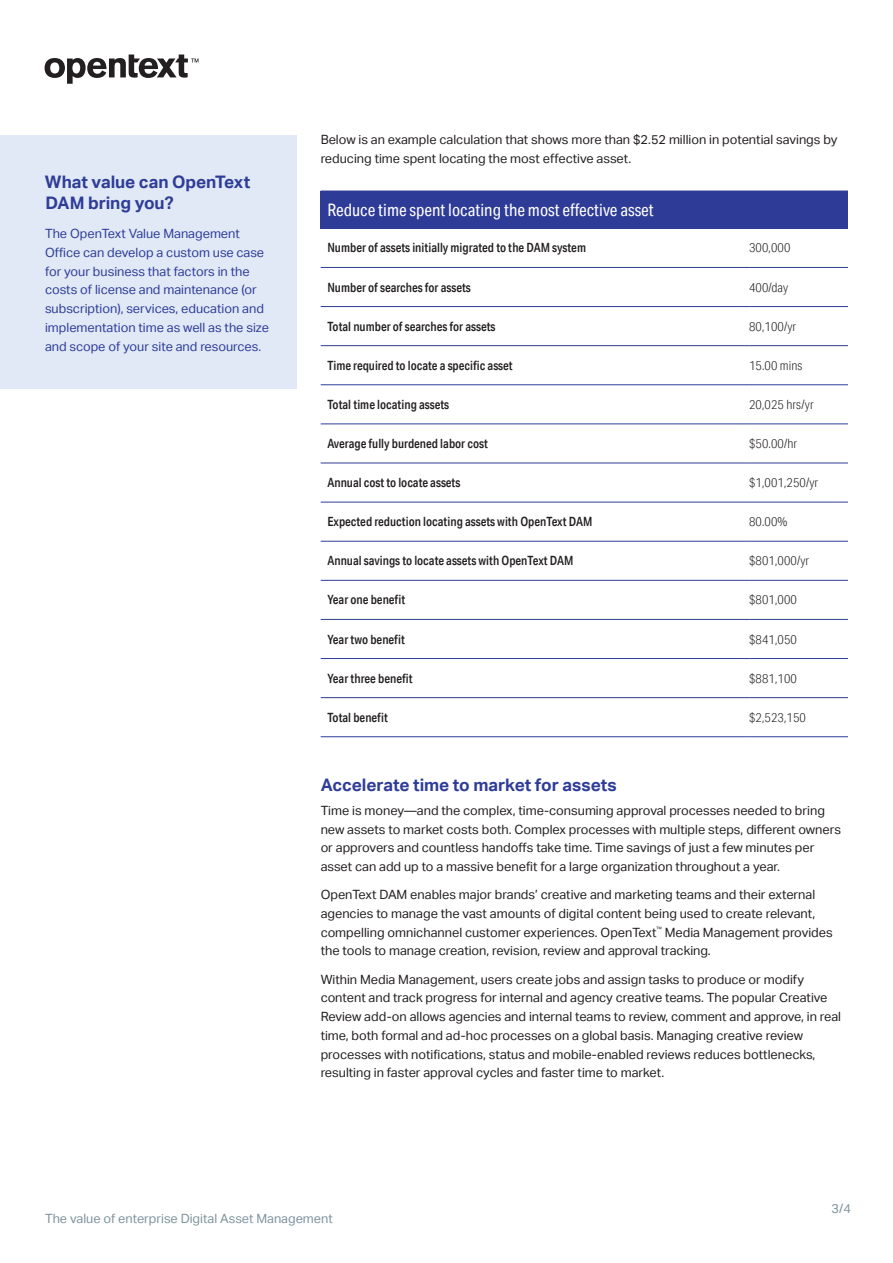
<style>
.page{position:relative;width:893px;height:1263px;background:#fff}
.page>*{position:absolute;margin:0;border:0;box-sizing:border-box;transform-origin:0 0}
.Sidebar_quote{font:700 17.25px/20.7px "Aktiv Grotesk";letter-spacing:-.005em;color:#2e3c98}
.Table_H1{font:17.25px "Aktiv Grotesk Cd";color:#fff}
.Body{font:12.75px/18.8px "Aktiv Grotesk";color:#231f20}
.Table_H2{font:500 12.75px "Aktiv Grotesk Cd";color:#231f20}
.Body-2{font:12.75px/18.8px "Aktiv Grotesk";color:#2e3c98}
.Table_Body{font:300 12.75px "Aktiv Grotesk Cd";letter-spacing:.01em;color:#231f20}
.t1{font:12.75px "Aktiv Grotesk";color:#7f929f}
.Body-3{font:6px "Aktiv Grotesk";color:#231f20}
</style>
<div class="page">
<svg style="left:45px;top:55px;width:153px;height:29px"></svg>
<div style="left:321px;top:191px;width:527px;height:37px;background:#2e3c98"></div>
<hr style="left:321px;top:228px;width:428px;height:1px;background:#2e3c98">
<hr style="left:749px;top:228px;width:99px;height:1px;background:#2e3c98">
<hr style="left:321px;top:267px;width:428px;height:1px;background:#2e3c98">
<hr style="left:749px;top:267px;width:99px;height:1px;background:#2e3c98">
<hr style="left:321px;top:306px;width:428px;height:1px;background:#2e3c98">
<hr style="left:749px;top:306px;width:99px;height:1px;background:#2e3c98">
<hr style="left:321px;top:345px;width:428px;height:1px;background:#2e3c98">
<hr style="left:749px;top:345px;width:99px;height:1px;background:#2e3c98">
<hr style="left:321px;top:384px;width:428px;height:1px;background:#2e3c98">
<hr style="left:749px;top:384px;width:99px;height:1px;background:#2e3c98">
<hr style="left:321px;top:424px;width:428px;height:1px;background:#2e3c98">
<hr style="left:749px;top:424px;width:99px;height:1px;background:#2e3c98">
<hr style="left:321px;top:463px;width:428px;height:1px;background:#2e3c98">
<hr style="left:749px;top:463px;width:99px;height:1px;background:#2e3c98">
<hr style="left:321px;top:502px;width:428px;height:1px;background:#2e3c98">
<hr style="left:749px;top:502px;width:99px;height:1px;background:#2e3c98">
<hr style="left:321px;top:541px;width:428px;height:1px;background:#2e3c98">
<hr style="left:749px;top:541px;width:99px;height:1px;background:#2e3c98">
<hr style="left:321px;top:580px;width:428px;height:1px;background:#2e3c98">
<hr style="left:749px;top:580px;width:99px;height:1px;background:#2e3c98">
<hr style="left:321px;top:619px;width:428px;height:1px;background:#2e3c98">
<hr style="left:749px;top:619px;width:99px;height:1px;background:#2e3c98">
<hr style="left:321px;top:658px;width:428px;height:1px;background:#2e3c98">
<hr style="left:749px;top:658px;width:99px;height:1px;background:#2e3c98">
<hr style="left:321px;top:697px;width:428px;height:1px;background:#2e3c98">
<hr style="left:749px;top:697px;width:99px;height:1px;background:#2e3c98">
<hr style="left:321px;top:736px;width:428px;height:1px;background:#2e3c98">
<hr style="left:749px;top:736px;width:99px;height:1px;background:#2e3c98">
<div style="left:0;top:135px;width:297px;height:253px;background:#e1e9f6"></div>
<p class="Sidebar_quote" style="left:45px;top:172px;width:207px">What value can OpenText<br>DAM bring you?</p>
<p class="Body-2" style="left:45px;top:224px;width:225px">The OpenText Value Management Office can develop a custom use case for your business that factors in the costs of license and maintenance (or subscription), services, education and implementation time as well as the size and scope of your site and resources.</p>
<p class="Body" style="left:321px;top:131px;width:518px">Below is an example calculation that shows more than $2.52 million in potential savings by reducing time spent locating the most effective asset.</p>
<p class="Table_H1" style="left:327px;top:200px;width:328px">Reduce time spent locating the most effective asset</p>
<p class="Table_H2" style="left:327px;top:240px;width:260px">Number of assets initially migrated to the DAM system</p>
<p class="Table_Body" style="left:749px;top:241px;width:43px">300,000</p>
<p class="Table_H2" style="left:327px;top:279px;width:145px">Number of searches for assets</p>
<p class="Table_Body" style="left:749px;top:280px;width:41px">400/day</p>
<p class="Table_H2" style="left:327px;top:318px;width:170px">Total number of searches for assets</p>
<p class="Table_Body" style="left:749px;top:319px;width:49px">80,100/yr</p>
<p class="Table_H2" style="left:327px;top:358px;width:187px">Time required to locate a specific asset</p>
<p class="Table_Body" style="left:749px;top:358px;width:55px">15.00 mins</p>
<p class="Table_H2" style="left:327px;top:397px;width:123px">Total time locating assets</p>
<p class="Table_Body" style="left:749px;top:397px;width:66px">20,025 hrs/yr</p>
<p class="Table_H2" style="left:327px;top:436px;width:162px">Average fully burdened labor cost</p>
<p class="Table_Body" style="left:749px;top:436px;width:50px">$50.00/hr</p>
<p class="Table_H2" style="left:327px;top:475px;width:134px">Annual cost to locate assets</p>
<p class="Table_Body" style="left:749px;top:475px;width:71px">$1,001,250/yr</p>
<p class="Table_H2" style="left:327px;top:514px;width:267px">Expected reduction locating assets with OpenText DAM</p>
<p class="Table_Body" style="left:749px;top:514px;width:40px">80.00%</p>
<p class="Table_H2" style="left:327px;top:553px;width:248px">Annual savings to locate assets with OpenText DAM</p>
<p class="Table_Body" style="left:749px;top:553px;width:62px">$801,000/yr</p>
<p class="Table_H2" style="left:327px;top:592px;width:79px">Year one benefit</p>
<p class="Table_Body" style="left:749px;top:592px;width:49px">$801,000</p>
<p class="Table_H2" style="left:327px;top:631px;width:79px">Year two benefit</p>
<p class="Table_Body" style="left:749px;top:632px;width:49px">$841,050</p>
<p class="Table_H2" style="left:327px;top:670px;width:87px">Year three benefit</p>
<p class="Table_Body" style="left:749px;top:671px;width:49px">$881,100</p>
<p class="Table_H2" style="left:327px;top:709px;width:62px">Total benefit</p>
<p class="Table_Body" style="left:749px;top:710px;width:58px">$2,523,150</p>
<h3 class="Sidebar_quote" style="left:321px;top:775px;width:298px">Accelerate time to market for assets</h3>
<p class="Body" style="left:321px;top:801px;width:522px">Time is money—and the complex, time-consuming approval processes needed to bring new assets to market costs both. Complex processes with multiple steps, different owners or approvers and countless handoffs take time. Time savings of just a few minutes per asset can add up to a massive benefit for a large organization throughout a year.</p>
<p class="Body" style="left:321px;top:885px;width:496px;text-align:justify">OpenText DAM enables major brands’ creative and marketing teams and their external agencies to manage the vast amounts of digital content being used to create relevant, compelling omnichannel customer experiences. OpenText</p>
<p class="Body-3" style="left:656px;top:925px;width:7px">™</p>
<p class="Body" style="left:321px;top:923px;width:514px;text-indent:344px">Media Management provides the tools to manage creation, revision, review and approval tracking.</p>
<p class="Body" style="left:321px;top:970px;width:522px">Within Media Management, users create jobs and assign tasks to produce or modify content and track progress for internal and agency creative teams. The popular Creative Review add-on allows agencies and internal teams to review, comment and approve, in real time, both formal and ad-hoc processes on a global basis. Managing creative review processes with notifications, status and mobile-enabled reviews reduces bottlenecks, resulting in faster approval cycles and faster time to market.</p>
<p class="t1" style="left:45px;top:1211px;width:289px">The value of enterprise Digital Asset Management</p>
<p class="t1" style="left:832px;top:1201px;width:21px">3/4</p>
</div>
